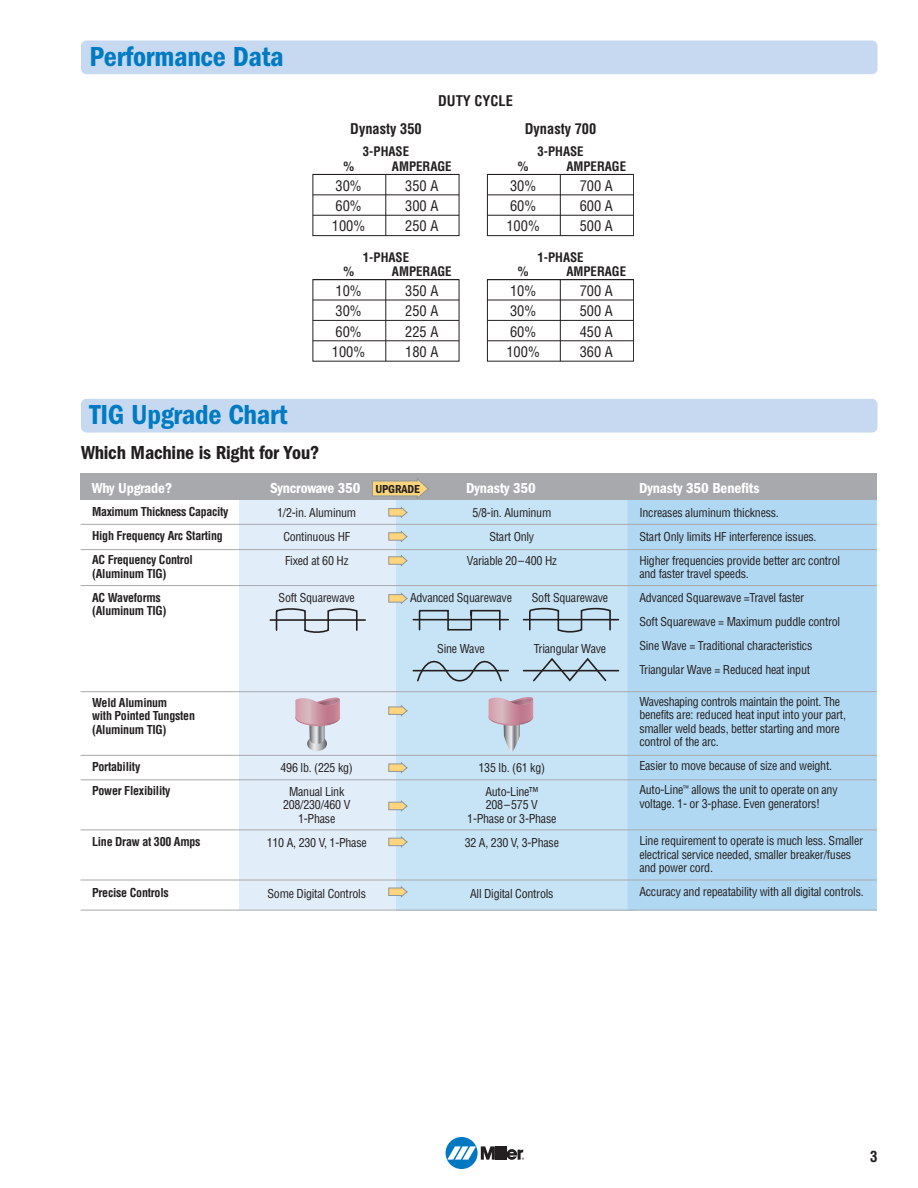
<style>
.page{position:relative;width:918px;height:1188px;background:#fff}
.page>*{position:absolute;margin:0;border:0;box-sizing:border-box;transform-origin:0 0}
.t1{font:28.5px "ITC Franklin Gothic Std Dm Cd";letter-spacing:-.01em;color:#007bc3}
.t2{font:19.5px "ITC Franklin Gothic Std Dm Cd";letter-spacing:-.01em;color:#231f20}
.t3{font:15px "ITC Franklin Gothic Std Dm Cd";letter-spacing:-.01em;color:#fff}
.t4{font:700 condensed 15px "Helvetica";color:#231f20}
.t5{font:condensed 14.4px/20.1px "Helvetica";color:#231f20;text-align:justify}
.t6{font:700 condensed 14.4px "Helvetica";color:#231f20}
.t7{font:700 condensed 12.75px/14.5px "Helvetica";color:#231f20}
.t8{font:condensed 12px/24px "Helvetica";letter-spacing:-.02em;color:#231f20;text-align:center}
.t9{font:700 condensed 12px/24px "Helvetica";letter-spacing:-.02em;color:#231f20}
.t10{font:12px "ITC Franklin Gothic Std Dm Cd";letter-spacing:-.01em;color:#231f20}
</style>
<div class="page">
<div style="left:239px;top:498px;width:170px;height:412px;background:#e1edf8"></div>
<div style="left:396px;top:498px;width:238px;height:412px;background:#c7e4f6"></div>
<div style="left:628px;top:498px;width:249px;height:412px;background:#b1d8f2"></div>
<hr style="left:81px;top:880px;width:796px;height:1px;background:#a8a9ad">
<hr style="left:81px;top:691px;width:796px;height:1px;background:#a8a9ad">
<hr style="left:81px;top:585px;width:796px;height:1px;background:#a8a9ad">
<hr style="left:81px;top:549px;width:796px;height:1px;background:#a8a9ad">
<hr style="left:81px;top:524px;width:796px;height:1px;background:#a8a9ad">
<hr style="left:81px;top:755px;width:796px;height:1px;background:#a8a9ad">
<hr style="left:81px;top:830px;width:796px;height:1px;background:#a8a9ad">
<hr style="left:81px;top:910px;width:796px;height:1px;background:#a8a9ad">
<div style="left:81px;top:473px;width:796px;height:27px;background:#a8a9ad"></div>
<svg style="left:388px;top:531px;width:19px;height:11px"></svg>
<svg style="left:388px;top:555px;width:19px;height:11px"></svg>
<svg style="left:388px;top:593px;width:19px;height:11px"></svg>
<svg style="left:388px;top:705px;width:19px;height:11px"></svg>
<svg style="left:388px;top:762px;width:19px;height:11px"></svg>
<svg style="left:388px;top:800px;width:19px;height:12px"></svg>
<svg style="left:388px;top:836px;width:19px;height:12px"></svg>
<svg style="left:388px;top:886px;width:19px;height:12px"></svg>
<svg style="left:388px;top:506px;width:19px;height:12px"></svg>
<svg style="left:372px;top:478px;width:57px;height:21px"></svg>
<hr style="left:81px;top:779px;width:796px;height:1px;background:#a8a9ad">
<svg style="left:489px;top:697px;width:44px;height:55px"></svg>
<svg style="left:307px;top:736px;width:20px;height:15px"></svg>
<svg style="left:295px;top:697px;width:45px;height:47px"></svg>
<svg style="left:275px;top:608px;width:83px;height:25px"></svg>
<hr style="left:270px;top:619px;width:95px;height:2px;background:#231f20">
<svg style="left:528px;top:607px;width:84px;height:26px"></svg>
<hr style="left:524px;top:619px;width:95px;height:1px;background:#231f20">
<svg style="left:418px;top:609px;width:83px;height:22px"></svg>
<hr style="left:413px;top:619px;width:95px;height:1px;background:#231f20">
<svg style="left:531px;top:657px;width:77px;height:25px"></svg>
<hr style="left:524px;top:670px;width:95px;height:1px;background:#231f20">
<svg style="left:416px;top:660px;width:87px;height:22px"></svg>
<hr style="left:413px;top:670px;width:95px;height:1px;background:#231f20">
<div style="left:446px;top:1137px;width:32px;height:32px;background:#0079c2;border-radius:50%"></div>
<hr style="left:499px;top:1146px;width:3px;height:14px;background:#231f20">
<hr style="left:503px;top:1146px;width:3px;height:14px;background:#231f20">
<svg style="left:447px;top:1146px;width:52px;height:14px"></svg>
<svg style="left:506px;top:1149px;width:18px;height:11px"></svg>
<div style="left:81px;top:399px;width:797px;height:34px;background:#c6d9f0;border-radius:5px"></div>
<div style="left:312px;top:174px;width:147px;height:62px;border:1px solid #231f20"></div>
<hr style="left:385px;top:174px;width:1px;height:62px;background:#231f20">
<hr style="left:313px;top:174px;width:146px;height:1px;background:#231f20">
<hr style="left:313px;top:194px;width:146px;height:1px;background:#231f20">
<hr style="left:313px;top:215px;width:146px;height:1px;background:#231f20">
<div style="left:487px;top:174px;width:147px;height:62px;border:1px solid #231f20"></div>
<hr style="left:560px;top:174px;width:1px;height:62px;background:#231f20">
<hr style="left:487px;top:174px;width:147px;height:1px;background:#231f20">
<hr style="left:487px;top:194px;width:147px;height:1px;background:#231f20">
<hr style="left:487px;top:215px;width:147px;height:1px;background:#231f20">
<hr style="left:313px;top:340px;width:146px;height:1px;background:#231f20">
<hr style="left:385px;top:280px;width:1px;height:81px;background:#231f20">
<hr style="left:313px;top:279px;width:146px;height:1px;background:#231f20">
<hr style="left:313px;top:300px;width:146px;height:1px;background:#231f20">
<hr style="left:313px;top:320px;width:146px;height:1px;background:#231f20">
<div style="left:487px;top:279px;width:147px;height:83px;border:1px solid #231f20"></div>
<hr style="left:487px;top:340px;width:147px;height:1px;background:#231f20">
<hr style="left:560px;top:280px;width:1px;height:81px;background:#231f20">
<hr style="left:487px;top:279px;width:147px;height:1px;background:#231f20">
<hr style="left:487px;top:300px;width:147px;height:1px;background:#231f20">
<hr style="left:487px;top:320px;width:147px;height:1px;background:#231f20">
<div style="left:81px;top:40px;width:797px;height:34px;background:#c6d9f0;border-radius:5px"></div>
<h1 class="t1" style="left:90px;top:47px;width:196px">Performance Data</h1>
<p class="t6" style="left:438px;top:95px;width:76px">DUTY CYCLE</p>
<p class="t6" style="left:350px;top:123px;width:73px">Dynasty 350</p>
<p class="t7" style="left:392px;top:146px;width:61px;text-indent:-29px">3-PHASE<br>AMPERAGE</p>
<p class="t5" style="left:405px;top:177px;width:35px">350 A 300 A 250 A</p>
<p class="t7" style="left:343px;top:160px;width:12px">%</p>
<p class="t5" style="left:332px;top:177px;width:35px;text-align:left">30%<br>60%<br>100%</p>
<p class="t7" style="left:392px;top:251px;width:61px;text-indent:-29px">1-PHASE<br>AMPERAGE</p>
<p class="t5" style="left:405px;top:282px;width:35px">350 A 250 A 225 A 180 A</p>
<p class="t7" style="left:343px;top:265px;width:12px">%</p>
<p class="t5" style="left:332px;top:282px;width:35px;text-align:left">10%<br>30%<br>60%<br>100%</p>
<p class="t6" style="left:525px;top:123px;width:73px">Dynasty 700</p>
<p class="t7" style="left:566px;top:146px;width:61px;text-indent:-29px">3-PHASE<br>AMPERAGE</p>
<p class="t5" style="left:580px;top:177px;width:35px">700 A 600 A 500 A</p>
<p class="t7" style="left:518px;top:160px;width:12px">%</p>
<p class="t5" style="left:506px;top:177px;width:35px;text-align:left">30%<br>60%<br>100%</p>
<p class="t7" style="left:566px;top:251px;width:61px;text-indent:-29px">1-PHASE<br>AMPERAGE</p>
<p class="t5" style="left:580px;top:282px;width:35px">700 A 500 A 450 A 360 A</p>
<p class="t7" style="left:518px;top:265px;width:12px">%</p>
<p class="t5" style="left:506px;top:282px;width:35px;text-align:left">10%<br>30%<br>60%<br>100%</p>
<h1 class="t1" style="left:90px;top:405px;width:199px">TIG Upgrade Chart</h1>
<h2 class="t2" style="left:81px;top:446px;width:240px">Which Machine is Right for You?</h2>
<p class="t3" style="left:92px;top:482px;width:82px">Why Upgrade?</p>
<p class="t3" style="left:270px;top:482px;width:92px">Syncrowave 350</p>
<p class="t3" style="left:466px;top:482px;width:71px">Dynasty 350</p>
<p class="t3" style="left:639px;top:482px;width:122px">Dynasty 350 Benefits</p>
<p class="t10" style="left:375px;top:484px;width:46px">UPGRADE</p>
<p class="t9" style="left:92px;top:501px;width:138px">Maximum Thickness Capacity<br>High Frequency Arc Starting<br>AC Frequency Control</p>
<p class="t9" style="left:92px;top:563px;width:76px">(Aluminum TIG)<br>AC Waveforms</p>
<p class="t9" style="left:92px;top:600px;width:76px">(Aluminum TIG)</p>
<p class="t9" style="left:92px;top:697px;width:104px;line-height:13.5px">Weld Aluminum<br>with Pointed Tungsten (Aluminum TIG)</p>
<p class="t9" style="left:92px;top:756px;width:80px">Portability<br>Power Flexibility</p>
<p class="t9" style="left:92px;top:831px;width:110px">Line Draw at 300 Amps</p>
<p class="t9" style="left:92px;top:882px;width:78px">Precise Controls</p>
<p class="t8" style="left:277px;top:501px;width:81px">1/2-in. Aluminum<br>Continuous HF<br>Fixed at 60 Hz</p>
<p class="t8" style="left:279px;top:587px;width:78px">Soft Squarewave</p>
<p class="t8" style="left:281px;top:756px;width:74px">496 lb. (225 kg)<br>Manual Link</p>
<p class="t8" style="left:283px;top:799px;width:69px;line-height:13.5px">208/230/460 V<br>1-Phase</p>
<p class="t8" style="left:267px;top:831px;width:102px">110 A, 230 V, 1-Phase</p>
<p class="t8" style="left:267px;top:882px;width:100px">Some Digital Controls</p>
<p class="t8" style="left:467px;top:501px;width:92px">5/8-in. Aluminum<br>Start Only<br>Variable 20–400 Hz</p>
<p class="t8" style="left:410px;top:587px;width:103px">Advanced Squarewave</p>
<p class="t8" style="left:532px;top:587px;width:78px">Soft Squarewave</p>
<p class="t8" style="left:437px;top:638px;width:49px">Sine Wave</p>
<p class="t8" style="left:534px;top:638px;width:74px">Triangular Wave</p>
<p class="t8" style="left:479px;top:756px;width:68px">135 lb. (61 kg)<br>Auto-Line™</p>
<p class="t8" style="left:467px;top:799px;width:91px;line-height:13.5px">208–575 V<br>1-Phase or 3-Phase</p>
<p class="t8" style="left:465px;top:831px;width:96px">32 A, 230 V, 3-Phase</p>
<p class="t8" style="left:470px;top:882px;width:85px">All Digital Controls</p>
<p class="t8" style="left:639px;top:501px;width:202px;text-align:left">Increases aluminum thickness.<br>Start Only limits HF interference issues.<br>Higher frequencies provide better arc control</p>
<p class="t8" style="left:639px;top:563px;width:202px;text-align:left">and faster travel speeds.<br>Advanced Squarewave =Travel faster<br>Soft Squarewave = Maximum puddle control Sine Wave = Traditional characteristics Triangular Wave = Reduced heat input</p>
<p class="t8" style="left:639px;top:696px;width:208px;line-height:13.5px;text-align:left">Waveshaping controls maintain the point. The benefits are: reduced heat input into your part, smaller weld beads, better starting and more control of the arc.</p>
<p class="t8" style="left:639px;top:755px;width:200px;text-align:left">Easier to move because of size and weight.<br>Auto-Line<sup>™</sup> allows the unit to operate on any</p>
<p class="t8" style="left:639px;top:792px;width:182px">voltage. 1- or 3-phase. Even generators!</p>
<p class="t8" style="left:639px;top:835px;width:225px;line-height:13.5px;text-align:left">Line requirement to operate is much less. Smaller electrical service needed, smaller breaker/fuses and power cord.</p>
<p class="t8" style="left:639px;top:881px;width:226px">Accuracy and repeatability with all digital controls.</p>
<p class="t4" style="left:870px;top:1151px;width:9px">3</p>
</div>
